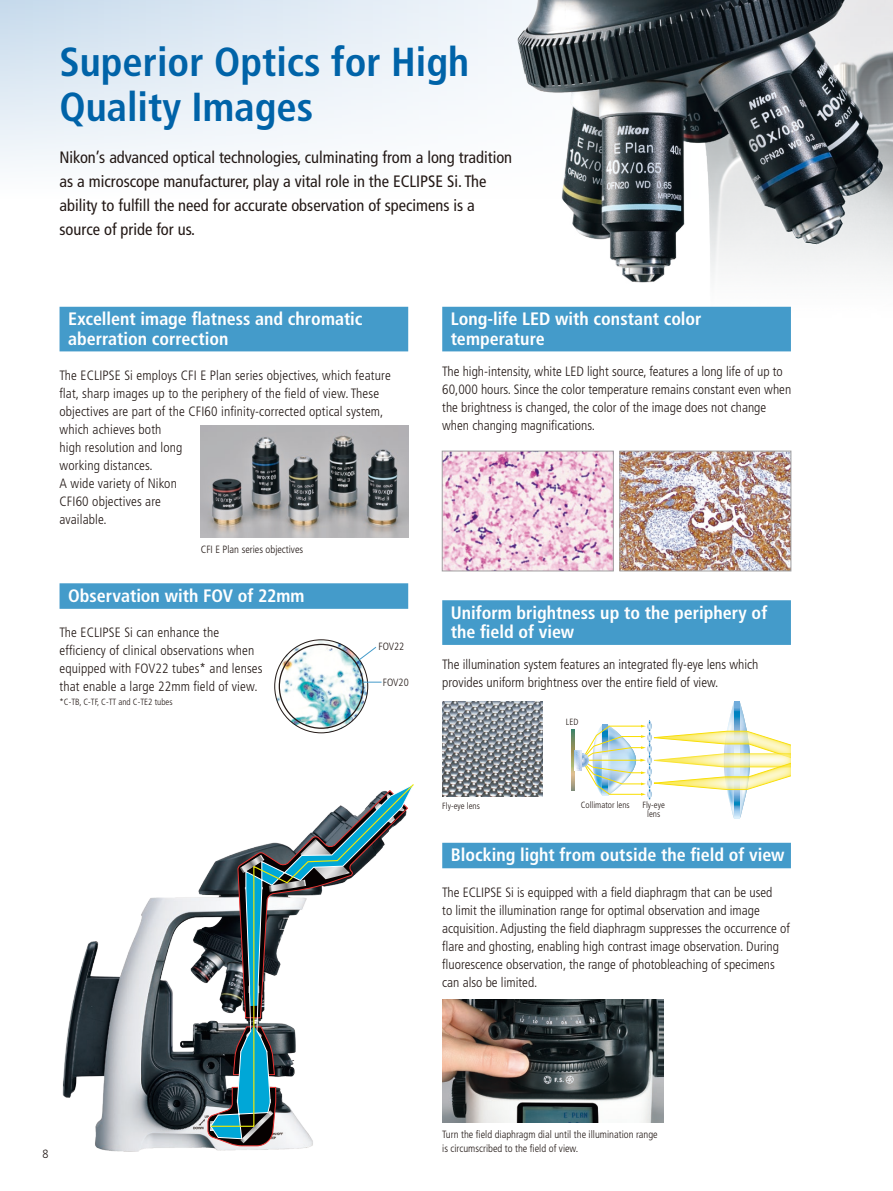
<style>
.page{position:relative;width:893px;height:1191px;background:#fff}
.page>*{position:absolute;margin:0;border:0;box-sizing:border-box;transform-origin:0 0}
.t1{font:700 condensed 40.5px/45px "Frutiger LT Std";color:#0063a8}
.t2{font:700 condensed 18px/19.5px "Frutiger LT Std";color:#fff}
.t3{font:condensed 16.5px/24px "Frutiger LT Std";color:#231916}
.t4{font:300 condensed 13.5px/18px "Frutiger LT Std";color:#231916}
.t5{font:300 12px "Frutiger LT Std";color:#231916;scale:.9 1}
.t6{font:300 condensed 10.5px/13.5px "Frutiger LT Std";color:#231916}
.t7{font:300 condensed 9px/9.6px "Frutiger LT Std";color:#231916;text-align:center}
</style>
<div class="page">
<div style="left:60px;top:307px;width:348px;height:44px;background:#449bca"></div>
<div style="left:442px;top:842px;width:349px;height:26px;background:#449bca"></div>
<svg style="left:0;top:0;width:502px;height:165px"></svg>
<img style="left:442px;top:702px;width:101px;height:94px">
<img style="left:201px;top:425px;width:207px;height:112px">
<img style="left:442px;top:999px;width:221px;height:124px">
<img style="left:502px;top:0;width:391px;height:307px">
<svg style="left:571px;top:729px;width:4px;height:62px"></svg>
<img style="left:571px;top:734px;width:4px;height:52px">
<img style="left:571px;top:736px;width:10px;height:48px">
<svg style="left:581px;top:702px;width:210px;height:117px"></svg>
<img style="left:62px;top:870px;width:251px;height:282px">
<svg style="left:207px;top:1025px;width:70px;height:121px"></svg>
<svg style="left:210px;top:1127px;width:103px;height:12px"></svg>
<svg style="left:210px;top:784px;width:204px;height:343px"></svg>
<div style="left:60px;top:583px;width:348px;height:26px;background:#449bca"></div>
<div style="left:442px;top:307px;width:349px;height:44px;background:#449bca"></div>
<div style="left:442px;top:600px;width:349px;height:45px;background:#449bca"></div>
<img style="left:274px;top:639px;width:94px;height:94px;border-radius:47px">
<svg style="left:359px;top:647px;width:18px;height:13px"></svg>
<svg style="left:363px;top:682px;width:19px;height:1px"></svg>
<img style="left:444px;top:453px;width:168px;height:116px">
<div style="left:442px;top:451px;width:172px;height:120px;border:1px solid #a0a0a1"></div>
<img style="left:622px;top:453px;width:167px;height:116px">
<div style="left:620px;top:451px;width:171px;height:120px;border:1px solid #a0a0a1"></div>
<h1 class="t1" style="left:60px;top:40px;width:411px">Superior Optics for High<br>Quality Images</h1>
<p class="t3" style="left:60px;top:146px;width:454px">Nikon’s advanced optical technologies, culminating from a long tradition as a microscope manufacturer, play a vital role in the ECLIPSE Si. The ability to fulfill the need for accurate observation of specimens is a source of pride for us.</p>
<h2 class="t2" style="left:68px;top:309px;width:296px">Excellent image flatness and chromatic aberration correction</h2>
<p class="t4" style="left:60px;top:367px;width:333px">The ECLIPSE Si employs CFI E Plan series objectives, which feature flat, sharp images up to the periphery of the field of view. These objectives are part of the CFI60 infinity-corrected optical system, which achieves both<br>high resolution and long<br>working distances.<br>A wide variety of Nikon<br>CFI60 objectives are<br>available.</p>
<p class="t6" style="left:201px;top:542px;width:104px">CFI E Plan series objectives</p>
<h2 class="t2" style="left:68px;top:586px;width:238px">Observation with FOV of 22mm</h2>
<p class="t4" style="left:60px;top:623px;width:205px">The ECLIPSE Si can enhance the efficiency of clinical observations when equipped with FOV22 tubes* and lenses that enable a large 22mm field of view.</p>
<p class="t7" style="left:60px;top:697px;width:115px">*C-TB, C-TF, C-TT and C-TE2 tubes</p>
<p class="t6" style="left:378px;top:639px;width:27px">FOV22</p>
<p class="t6" style="left:383px;top:676px;width:27px">FOV20</p>
<h2 class="t2" style="left:451px;top:309px;width:252px">Long-life LED with constant color temperature</h2>
<p class="t4" style="left:442px;top:362px;width:350px">The high-intensity, white LED light source, features a long life of up to 60,000 hours. Since the color temperature remains constant even when the brightness is changed, the color of the image does not change when changing magnifications.</p>
<h2 class="t2" style="left:451px;top:603px;width:318px">Uniform brightness up to the periphery of the field of view</h2>
<p class="t4" style="left:442px;top:655px;width:318px">The illumination system features an integrated fly-eye lens which provides uniform brightness over the entire field of view.</p>
<p class="t7" style="left:566px;top:717px;width:14px">LED</p>
<p class="t7" style="left:442px;top:801px;width:39px">Fly-eye lens</p>
<p class="t7" style="left:581px;top:800px;width:51px">Collimator lens</p>
<p class="t7" style="left:642px;top:800px;width:24px">Fly-eye lens</p>
<h2 class="t2" style="left:451px;top:845px;width:335px">Blocking light from outside the field of view</h2>
<p class="t4" style="left:442px;top:883px;width:349px">The ECLIPSE Si is equipped with a field diaphragm that can be used<br>to limit the illumination range for optimal observation and image acquisition. Adjusting the field diaphragm suppresses the occurrence of flare and ghosting, enabling high contrast image observation. During fluorescence observation, the range of photobleaching of specimens can also be limited.</p>
<p class="t5" style="left:43px;top:1147px;width:8px">8</p>
<p class="t6" style="left:442px;top:1127px;width:217px">Turn the field diaphragm dial until the illumination range is circumscribed to the field of view.</p>
</div>
